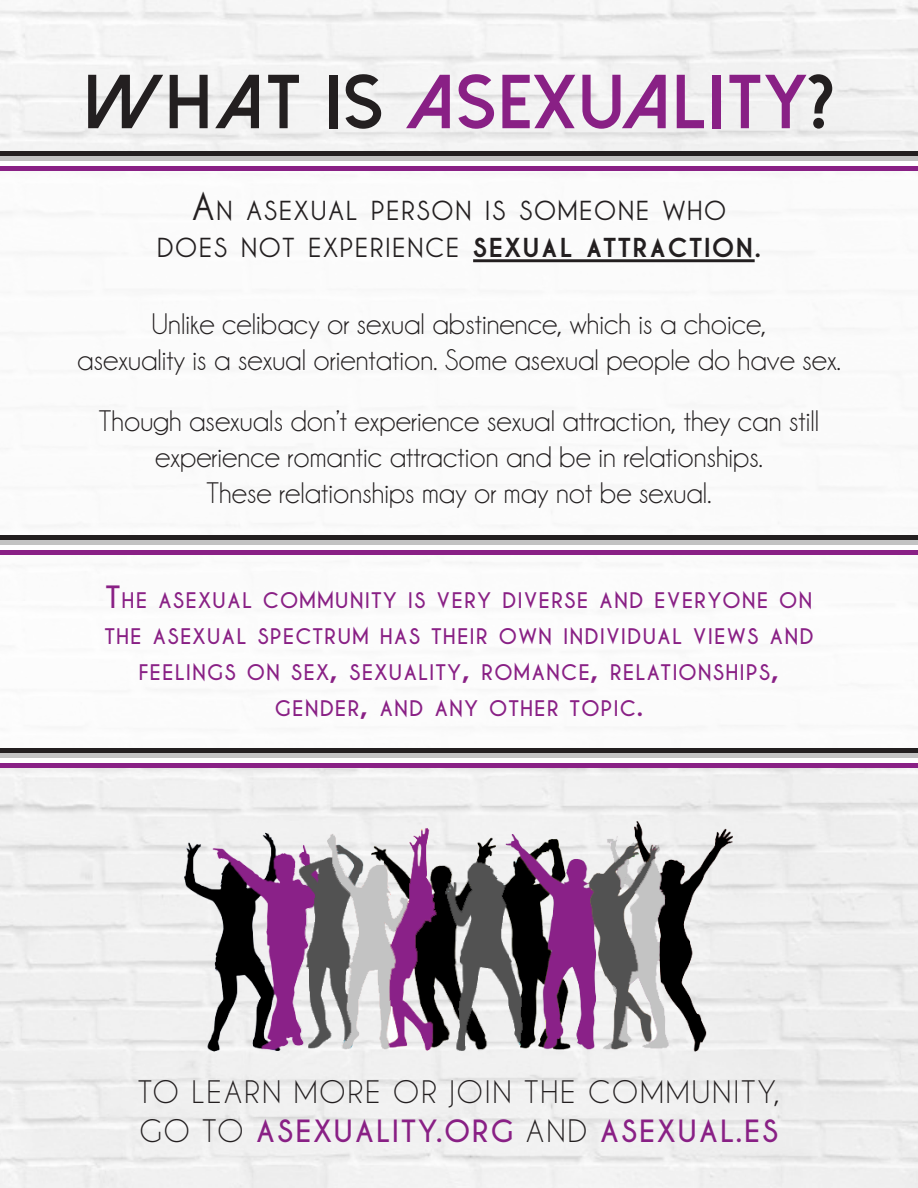
<style>
.page{position:relative;width:918px;height:1188px;background:#fff}
.page>*{position:absolute;margin:0;border:0;box-sizing:border-box;transform-origin:0 0}
.t1{font:800 76.5px "Dolce Vita";letter-spacing:.025em;color:#892085}
.t2{font:32.85px/39.5px "Champagne&Limousines";letter-spacing:.075em;color:#231f20}
.t3{font:32.85px "Champagne&Limousines Thick";color:#892085}
.t4{font:30px/36px "Champagne&Limousines";color:#231f20;text-align:center}
.t5{font:700 28.05px "Champagne&Limousines";letter-spacing:.07em;color:#231f20}
.t6{font:23.1px/36px "Champagne&Limousines Thick";letter-spacing:.07em;color:#892085;text-align:center}
.s1{color:#231f20}
.s2{font-size:40.05px}
.s3{font-family:"Champagne&Limousines Thick"}
.s4{font-size:33px}
.s5{font-family:"Champagne&Limousines Thick";color:#892085}
.s6{font-family:"Champagne&Limousines";color:#231f20}
</style>
<div class="page">
<img style="left:0;top:0;width:918px;height:152px">
<hr style="left:473px;top:259px;width:282px;height:3px;background:#231f20">
<hr style="left:0;top:152px;width:918px;height:4px;background:#231f20">
<div style="left:0;top:156px;width:918px;height:5px;background:#c3c3c3"></div>
<div style="left:0;top:166px;width:918px;height:5px;background:#892085"></div>
<div style="left:0;top:535px;width:918px;height:5px;background:#231f20"></div>
<div style="left:0;top:540px;width:918px;height:5px;background:#c3c3c3"></div>
<div style="left:0;top:550px;width:918px;height:5px;background:#892085"></div>
<div style="left:0;top:748px;width:918px;height:5px;background:#231f20"></div>
<div style="left:0;top:753px;width:918px;height:5px;background:#c3c3c3"></div>
<div style="left:0;top:763px;width:918px;height:5px;background:#892085"></div>
<img style="left:184px;top:820px;width:550px;height:231px">
<p class="t1" style="left:83px;top:63px;width:753px"><span class="s1">WHAT IS</span> ASEXUALITY<span class="s1">?</span></p>
<p class="t5" style="left:192px;top:194px;width:535px"><span class="s2">A</span>N ASEXUAL PERSON IS SOMEONE WHO</p>
<p class="t5" style="left:157px;top:231px;width:605px">DOES NOT EXPERIENCE <span class="s3">SEXUAL ATTRACTION</span><span class="s2">.</span></p>
<p class="t4" style="left:77px;top:306px;width:765px">Unlike celibacy or sexual abstinence, which is a choice,<br>asexuality is a sexual orientation. Some asexual people do have sex.</p>
<p class="t4" style="left:99px;top:403px;width:722px">Though asexuals don’t experience sexual attraction, they can still experience romantic attraction and be in relationships.<br>These relationships may or may not be sexual.</p>
<p class="t6" style="left:105px;top:583px;width:710px"><span class="s4">T</span>HE ASEXUAL COMMUNITY IS VERY DIVERSE AND EVERYONE ON THE ASEXUAL SPECTRUM HAS THEIR OWN INDIVIDUAL VIEWS AND FEELINGS ON SEX<span class="s4">,</span> SEXUALITY<span class="s4">,</span> ROMANCE<span class="s4">,</span> RELATIONSHIPS<span class="s4">, </span>GENDER<span class="s4">,</span> AND ANY OTHER TOPIC<span class="s4">.</span></p>
<p class="t2" style="left:138px;top:1072px;width:643px">TO LEARN MORE OR JOIN THE COMMUNITY,<br>GO TO <span class="s5">ASEXUALI</span></p>
<p class="t3" style="left:401px;top:1113px;width:67px">TY.ORG</p>
<p class="t3" style="left:526px;top:1113px;width:94px"><span class="s6">AND</span> ASEXUAL</p>
<p class="t3" style="left:736px;top:1113px;width:25px">.ES</p>
</div>
